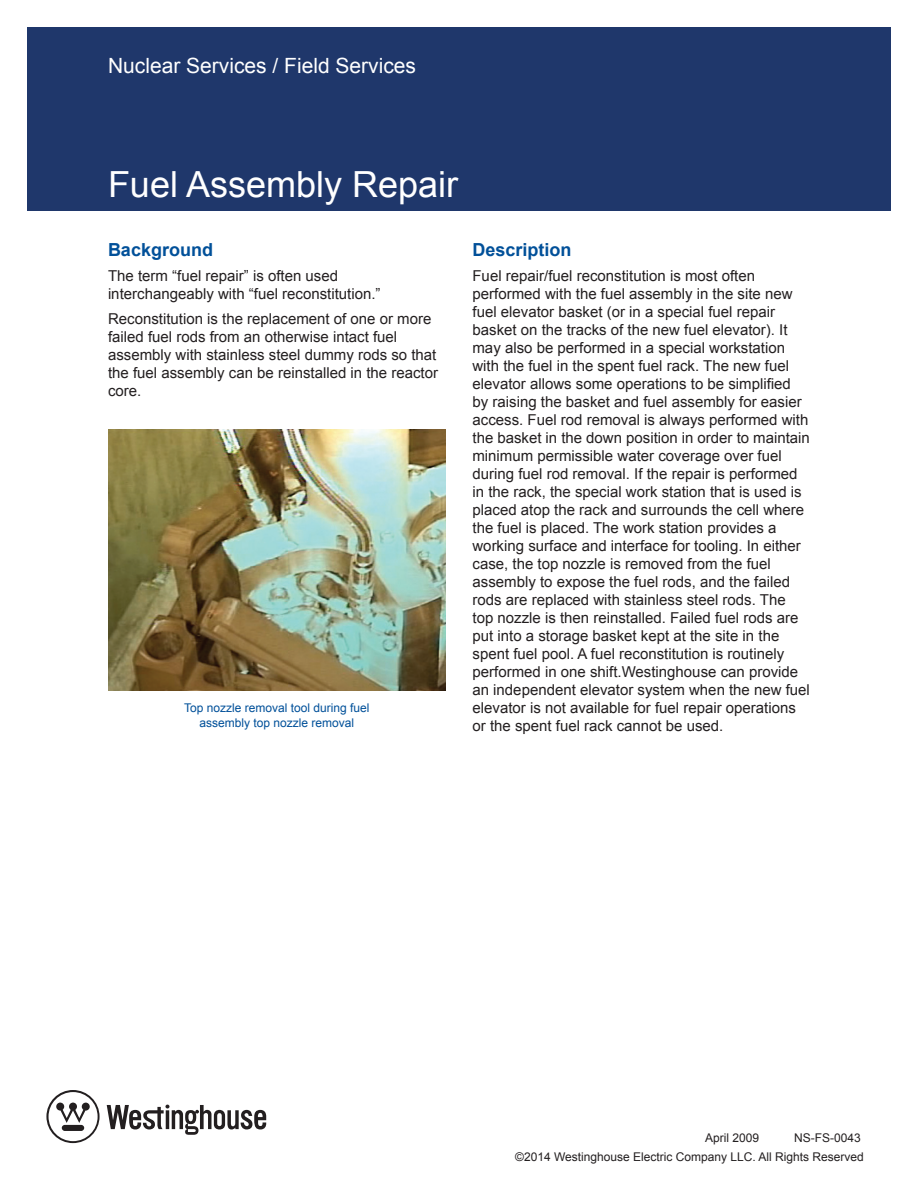
<style>
.page{position:relative;width:918px;height:1188px;background:#fff}
.page>*{position:absolute;margin:0;border:0;box-sizing:border-box;transform-origin:0 0}
.t1{font:36px "Arial";color:#fff}
.t2{font:21px "Arial";color:#fff}
.Section_Title{font:700 18px "Arial";color:#015099}
.Body_Copy{font:15px/18px "Arial";color:#231f20}
.Flysheet_Number{font:12px "Arial";color:#231f20}
.t3{font:12px/14.4px "Arial";color:#015099;text-align:center}
</style>
<div class="page">
<div style="left:27px;top:27px;width:864px;height:184px;background:#1f376b"></div>
<img style="left:108px;top:430px;width:338px;height:260px">
<svg style="left:46px;top:1090px;width:54px;height:53px"></svg>
<svg style="left:107px;top:1105px;width:159px;height:30px"></svg>
<h2 class="t2" style="left:108px;top:52px;width:310px">Nuclear Services / Field Services</h2>
<p class="t1" style="left:108px;top:161px;width:352px">Fuel Assembly Repair</p>
<p class="Section_Title" style="left:108px;top:238px;width:107px">Background</p>
<p class="Body_Copy" style="left:108px;top:267px;width:274px">The term “fuel repair” is often used interchangeably with “fuel reconstitution.”</p>
<p class="Body_Copy" style="left:108px;top:309px;width:332px">Reconstitution is the replacement of one or more failed fuel rods from an otherwise intact fuel assembly with stainless steel dummy rods so that the fuel assembly can be reinstalled in the reactor core.</p>
<p class="t3" style="left:184px;top:701px;width:187px">Top nozzle removal tool during fuel assembly top nozzle removal</p>
<p class="Section_Title" style="left:472px;top:238px;width:101px">Description</p>
<p class="Body_Copy" style="left:472px;top:267px;width:339px">Fuel repair/fuel reconstitution is most often performed with the fuel assembly in the site new fuel elevator basket (or in a special fuel repair basket on the tracks of the new fuel elevator). It may also be performed in a special workstation with the fuel in the spent fuel rack. The new fuel elevator allows some operations to be simplified by raising the basket and fuel assembly for easier access. Fuel rod removal is always performed with the basket in the down position in order to maintain minimum permissible water coverage over fuel during fuel rod removal. If the repair is performed in the rack, the special work station that is used is placed atop the rack and surrounds the cell where the fuel is placed. The work station provides a working surface and interface for tooling. In either case, the top nozzle is removed from the fuel assembly to expose the fuel rods, and the failed rods are replaced with stainless steel rods. The top nozzle is then reinstalled. Failed fuel rods are put into a storage basket kept at the site in the spent fuel pool. A fuel reconstitution is routinely performed in one shift.Westinghouse can provide an independent elevator system when the new fuel elevator is not available for fuel repair operations or the spent fuel rack cannot be used.</p>
<p class="Flysheet_Number" style="left:705px;top:1130px;width:56px">April 2009</p>
<p class="Flysheet_Number" style="left:794px;top:1130px;width:68px">NS-FS-0043</p>
<p class="Flysheet_Number" style="left:515px;top:1149px;width:350px">©2014 Westinghouse Electric Company LLC. All Rights Reserved</p>
</div>
